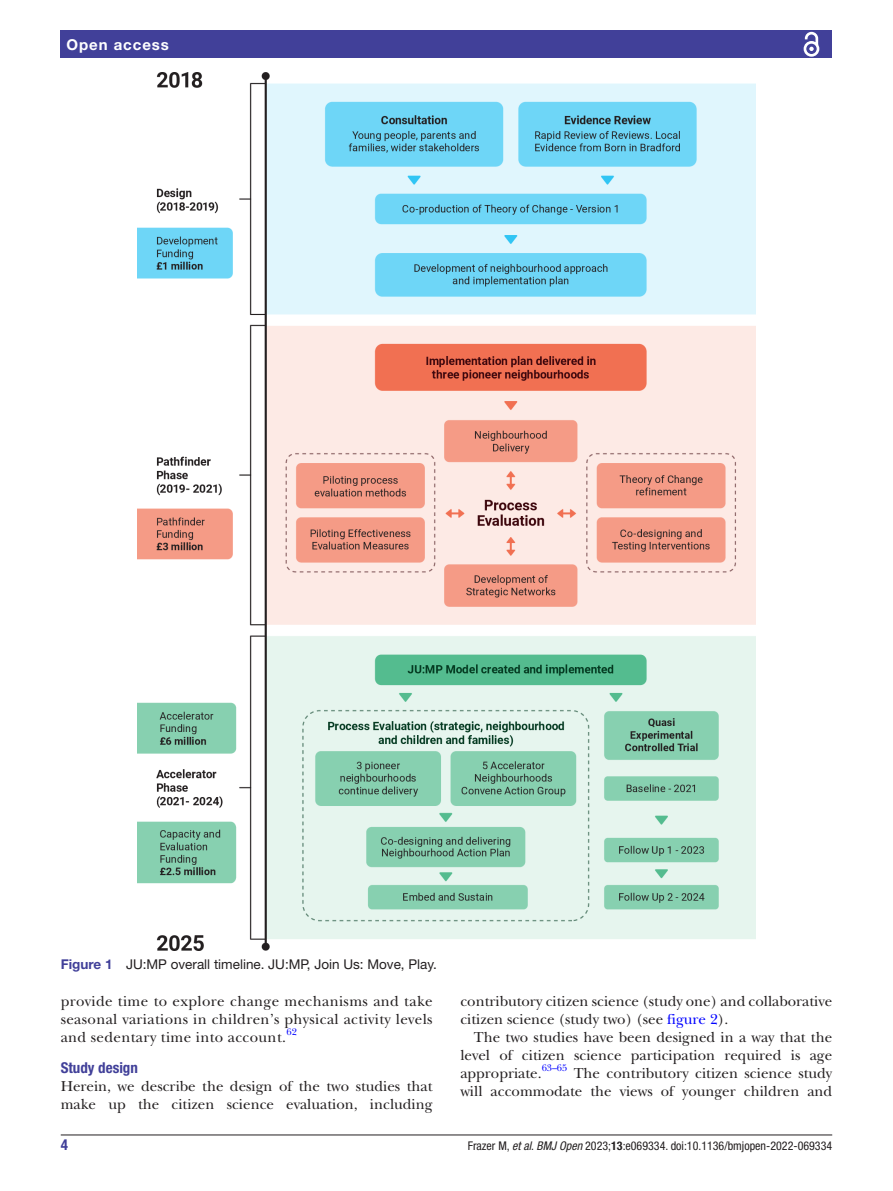
<style>
.page{position:relative;width:893px;height:1191px;background:#fff}
.page>*{position:absolute;margin:0;border:0;box-sizing:border-box;transform-origin:0 0}
.t1{font:15px/18px "New Baskerville";color:#231f20;text-align:justify}
.t2{font:700 condensed 15px "Helvetica Neue LT Std";color:#414099}
.t3{font:700 15px "Helvetica Neue LT Std";letter-spacing:.065em;color:#fff}
.t4{font:13.5px "Helvetica Neue LT Std";color:#231f20}
.t5{font:condensed 12px "Helvetica Neue LT Std";color:#231f20}
.t6{font:9.9px "New Baskerville";color:#00f}
.s1{font-weight:700;color:#414099}
.s2{color:#00f}
.s3{font-style:italic}
.s4{font-weight:700}
</style>
<div class="page">
<hr style="left:61px;top:1134px;width:771px;height:1px;background:#231f20">
<div style="left:61px;top:31px;width:771px;height:27px;background:#414099"></div>
<svg style="left:803px;top:31px;width:17px;height:26px"></svg>
<img style="left:138px;top:73px;width:617px;height:878px">
<p class="t3" style="left:66px;top:35px;width:104px">Open access</p>
<p class="t4" style="left:61px;top:955px;width:378px"><span class="s1">Figure 1</span> JU:MP overall timeline. JU:MP, Join Us: Move, Play.</p>
<p class="t1" style="left:61px;top:992px;width:373px">provide time to explore change mechanisms and take seasonal variations in children’s physical activity levels and sedentary time into account.</p>
<p class="t6" style="left:286px;top:1026px;width:12px">62</p>
<p class="t2" style="left:61px;top:1059px;width:79px">Study design</p>
<p class="t1" style="left:61px;top:1077px;width:373px">Herein, we describe the design of the two studies that make up the citizen science evaluation, including</p>
<p class="t1" style="left:460px;top:992px;width:373px">contributory citizen science (study one) and collaborative citizen science (study two) (see <span class="s2">figure 2</span>).</p>
<p class="t1" style="left:460px;top:1028px;width:373px;text-indent:13px">The two studies have been designed in a way that the level of citizen science participation required is age appropriate.</p>
<p class="t6" style="left:542px;top:1062px;width:27px">63–65</p>
<p class="t1" style="left:460px;top:1064px;width:373px;text-align:right">The contributory citizen science study<br>will accommodate the views of younger children and</p>
<p class="t2" style="left:61px;top:1135px;width:9px">4</p>
<p class="t5" style="left:468px;top:1138px;width:366px">Frazer M, <span class="s3">et al</span>. <span class="s3">BMJ Open</span> 2023;<span class="s4">13</span>:e069334. doi:10.1136/bmjopen-2022-069334</p>
</div>
